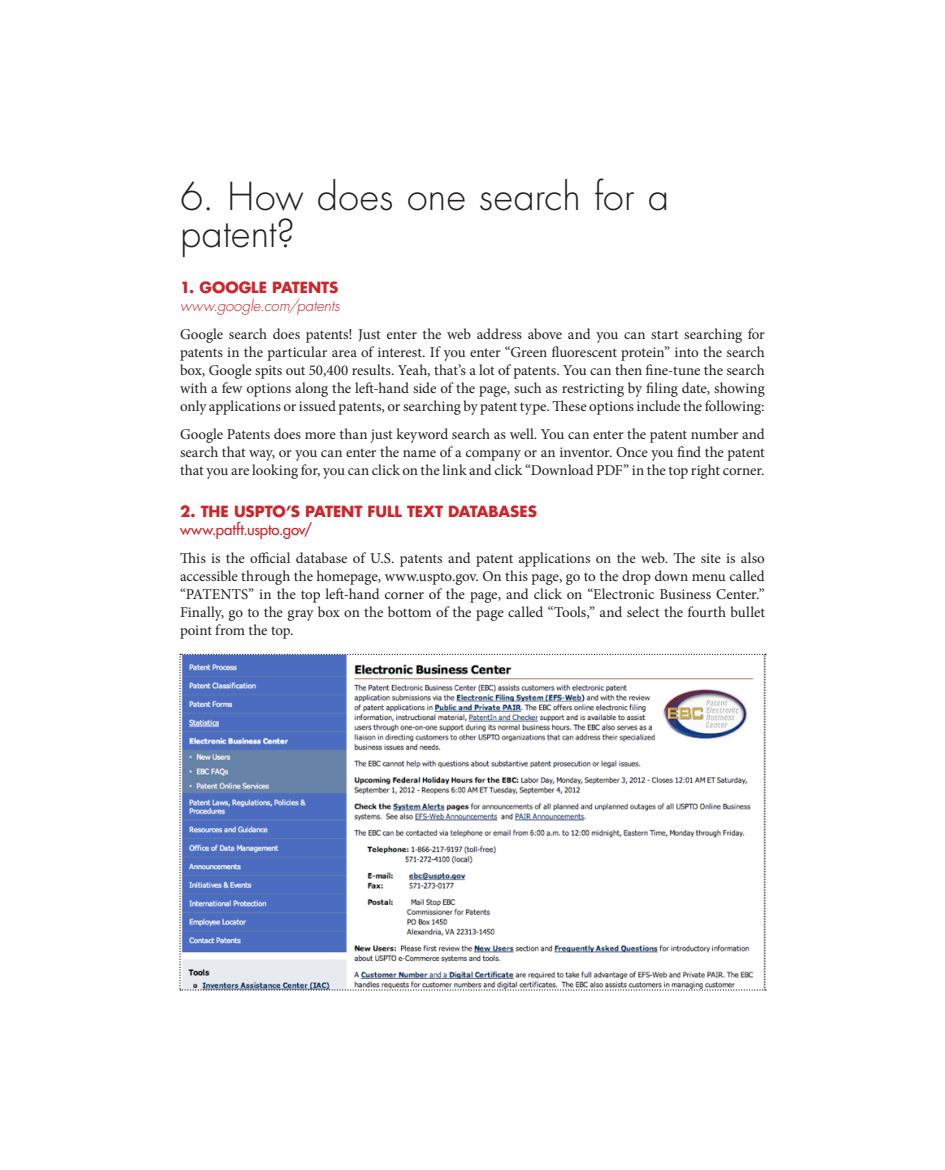
<style>
.page{position:relative;width:945px;height:1170px;background:#fff}
.page>*{position:absolute;margin:0;border:0;box-sizing:border-box;transform-origin:0 0}
.Headers_1{font:300 37.5px/37.5px "Futura LT";letter-spacing:.01em;color:#231f20}
.Body_text{font:15px/18px "Minion Pro";letter-spacing:-.005em;color:#231f20;text-align:justify}
.Header_4{font:700 15px "Futura LT";letter-spacing:-.01em;color:#d1232a}
.Header_4-2{font:italic 300 15px "Futura LT";letter-spacing:-.005em;color:#d1232a}
.Header_4-3{font:15px "Futura LT";letter-spacing:-.005em;color:#d1232a}
</style>
<div class="page">
<img style="left:179px;top:654px;width:587px;height:337px">
<p class="Headers_1" style="left:180px;top:179px;width:491px">6. How does one search for a patent?</p>
<p class="Header_4" style="left:180px;top:278px;width:160px">1. GOOGLE PATENTS</p>
<p class="Header_4-2" style="left:180px;top:297px;width:161px">www.google.com/patents</p>
<p class="Body_text" style="left:180px;top:326px;width:586px">Google search does patents! Just enter the web address above and you can start searching for patents in the particular area of interest. If you enter “Green fluorescent protein” into the search box, Google spits out 50,400 results. Yeah, that’s a lot of patents. You can then fine-tune the search with a few options along the left-hand side of the page, such as restricting by filing date, showing only applications or issued patents, or searching by patent type. These options include the following:</p>
<p class="Body_text" style="left:180px;top:426px;width:586px">Google Patents does more than just keyword search as well. You can enter the patent number and search that way, or you can enter the name of a company or an inventor. Once you find the patent that you are looking for, you can click on the link and click “Download PDF” in the top right corner.</p>
<p class="Header_4" style="left:180px;top:502px;width:358px">2. THE USPTO’S PATENT FULL TEXT DATABASES</p>
<p class="Header_4-3" style="left:180px;top:520px;width:134px">www.patft.uspto.gov/</p>
<p class="Body_text" style="left:180px;top:550px;width:586px">This is the official database of U.S. patents and patent applications on the web. The site is also accessible through the homepage, www.uspto.gov. On this page, go to the drop down menu called “PATENTS” in the top left-hand corner of the page, and click on “Electronic Business Center.” Finally, go to the gray box on the bottom of the page called “Tools,” and select the fourth bullet point from the top.</p>
</div>
